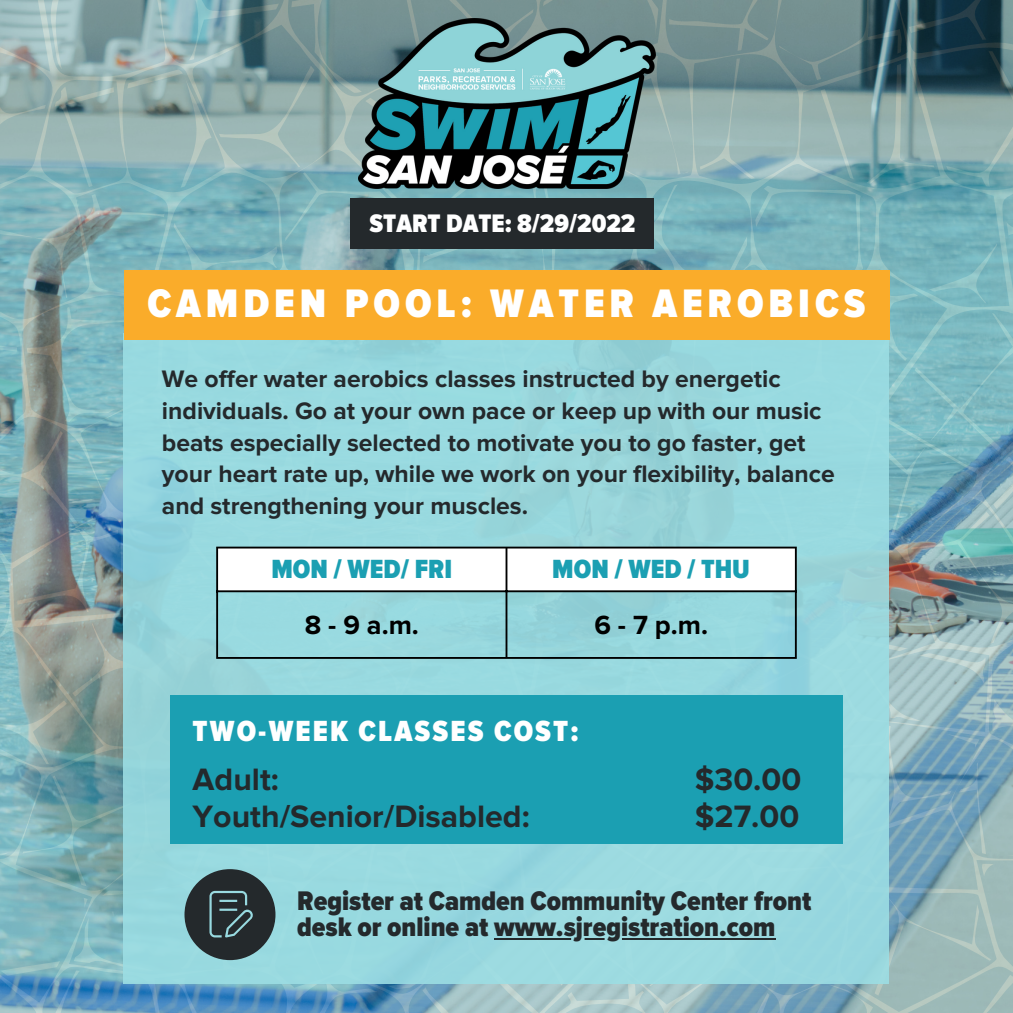
<style>
.page{position:relative;width:1013px;height:1013px;background:#fff}
.page>*{position:absolute;margin:0;border:0;box-sizing:border-box;transform-origin:0 0}
.t1{font:900 41.25px "Proxima Nova Cond";letter-spacing:.12em;color:#fff}
.t2{font:700 32px/37.5px "Proxima Nova";color:#24292c}
.t3{font:900 30.25px "Proxima Nova Cond";letter-spacing:.07em;color:#fff}
.t4{font:900 27.88px/26.2px "Proxima Nova Cond";color:#24292c}
.t5{font:900 27.25px "Proxima Nova Cond";color:#1b9fb2}
.t6{font:700 27.25px "Proxima Nova";color:#000}
.t7{font:900 26.25px "Proxima Nova Cond";color:#fff}
.t8{font:700 24.75px/31.9px "Proxima Nova";color:#24292c}
</style>
<div class="page">
<img style="left:0;top:0;width:1012px;height:1012px">
<div style="left:124px;top:333px;width:765px;height:650px;background:#9cdee4"></div>
<img style="left:358px;top:19px;width:297px;height:170px">
<div style="left:124px;top:270px;width:765px;height:69px;background:#faac2a"></div>
<div style="left:218px;top:548px;width:577px;height:42px;background:#fff"></div>
<hr style="left:216px;top:548px;width:2px;height:109px;background:#000">
<hr style="left:505px;top:548px;width:2px;height:109px;background:#000">
<hr style="left:795px;top:548px;width:1px;height:109px;background:#000">
<hr style="left:216px;top:546px;width:580px;height:2px;background:#000">
<hr style="left:216px;top:590px;width:580px;height:2px;background:#000">
<hr style="left:216px;top:657px;width:580px;height:2px;background:#000">
<div style="left:170px;top:695px;width:672px;height:149px;background:#1b9fb2"></div>
<svg style="left:184px;top:869px;width:91px;height:91px"></svg>
<hr style="left:494px;top:938px;width:281px;height:2px;background:#24292c">
<div style="left:350px;top:198px;width:304px;height:50px;background:#24292c"></div>
<p class="t7" style="left:369px;top:207px;width:267px">START DATE: 8/29/2022</p>
<h1 class="t1" style="left:147px;top:278px;width:719px">CAMDEN POOL: WATER AEROBICS</h1>
<p class="t8" style="left:162px;top:363px;width:674px">We offer water aerobics classes instructed by energetic individuals. Go at your own pace or keep up with our music beats especially selected to motivate you to go faster, get your heart rate up, while we work on your flexibility, balance and strengthening your muscles.</p>
<p class="t5" style="left:271px;top:552px;width:182px">MON / WED/ FRI</p>
<p class="t5" style="left:552px;top:552px;width:199px">MON / WED / THU</p>
<p class="t6" style="left:305px;top:608px;width:116px">8 - 9 a.m.</p>
<p class="t6" style="left:594px;top:608px;width:115px">6 - 7 p.m.</p>
<p class="t3" style="left:193px;top:713px;width:387px">TWO-WEEK CLASSES COST:</p>
<p class="t2" style="left:193px;top:760px;width:338px">Adult:<br>Youth/Senior/Disabled:</p>
<p class="t2" style="left:695px;top:760px;width:108px">$30.00 $27.00</p>
<p class="t4" style="left:297px;top:888px;width:515px">Register at Camden Community Center front desk or online at www.sjregistration.com</p>
</div>
